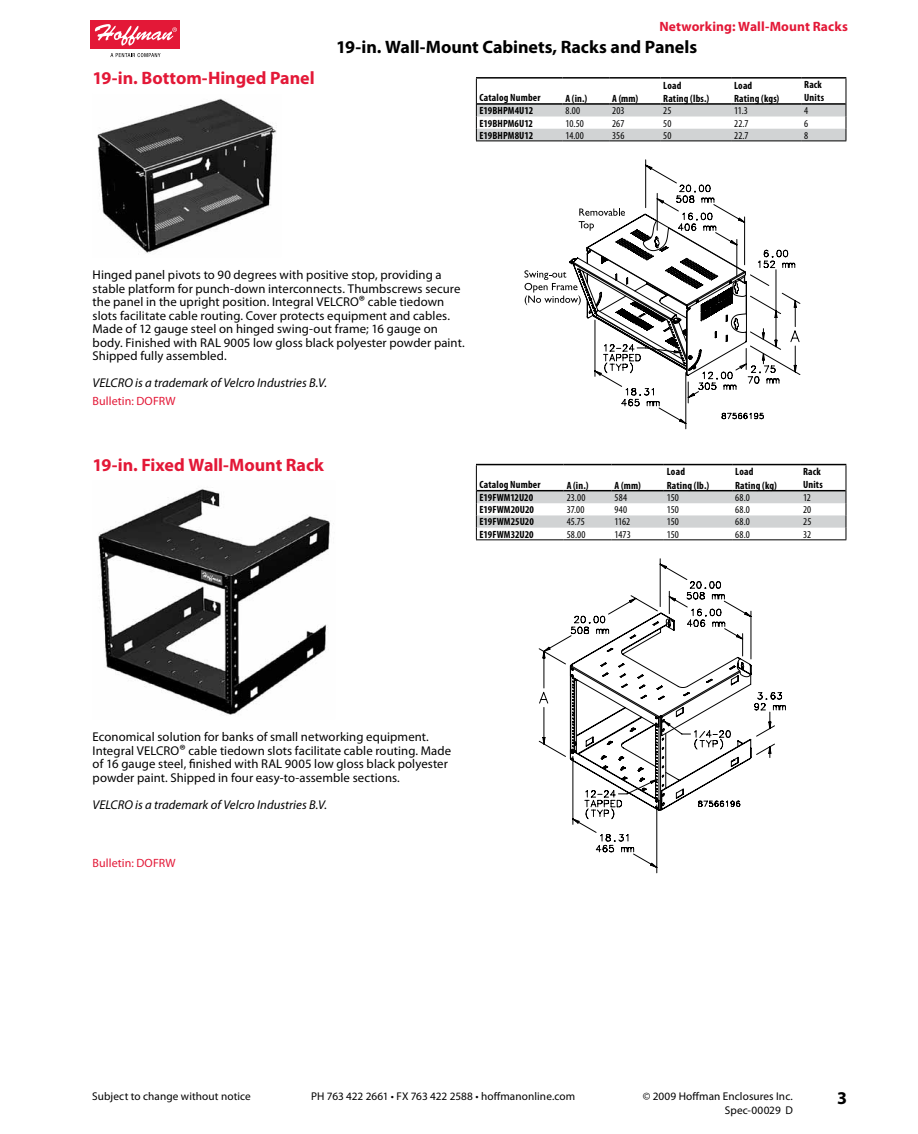
<style>
.page{position:relative;width:918px;height:1134px;background:#fff}
.page>*{position:absolute;margin:0;border:0;box-sizing:border-box;transform-origin:0 0}
.t1{font:700 18px "Myriad Pro";letter-spacing:-.005em;color:#e31837}
.t2{font:700 18px "Myriad Pro";letter-spacing:-.005em;color:#000}
.t3{font:700 13.5px "Myriad Pro";letter-spacing:.01em;color:#e31837}
.t4{font:12.75px/13.5px "Myriad Pro";letter-spacing:.005em;color:#000}
.t5{font:italic 12.75px "Myriad Pro";color:#000}
.t6{font:12px "Myriad Pro";letter-spacing:.005em;color:#e31837}
.t7{font:11.25px "Myriad Pro";letter-spacing:.01em;color:#000}
.t8{font:700 condensed 10.5px/13px "Myriad Pro";letter-spacing:.015em;color:#000}
.t9{font:condensed 10.5px "Myriad Pro";letter-spacing:.01em;color:#000}
.s1{font-size:15px}
</style>
<div class="page">
<div style="left:91px;top:21px;width:89px;height:28px;background:#e31837"></div>
<svg style="left:95px;top:24px;width:82px;height:22px"></svg>
<svg style="left:110px;top:53px;width:50px;height:4px"></svg>
<img style="left:97px;top:98px;width:180px;height:155px">
<hr style="left:476px;top:77px;width:86px;height:2px;background:#000">
<hr style="left:562px;top:77px;width:47px;height:2px;background:#000">
<hr style="left:609px;top:77px;width:51px;height:2px;background:#000">
<hr style="left:660px;top:77px;width:71px;height:2px;background:#000">
<hr style="left:731px;top:77px;width:70px;height:2px;background:#000">
<hr style="left:801px;top:77px;width:45px;height:2px;background:#000">
<hr style="left:476px;top:141px;width:86px;height:1px;background:#000">
<hr style="left:562px;top:141px;width:47px;height:1px;background:#000">
<hr style="left:609px;top:141px;width:51px;height:1px;background:#000">
<hr style="left:660px;top:141px;width:71px;height:1px;background:#000">
<hr style="left:731px;top:141px;width:70px;height:1px;background:#000">
<hr style="left:801px;top:141px;width:45px;height:1px;background:#000">
<svg style="left:476px;top:78px;width:371px;height:63px"></svg>
<svg style="left:524px;top:160px;width:276px;height:269px"></svg>
<img style="left:98px;top:489px;width:232px;height:226px">
<hr style="left:476px;top:464px;width:88px;height:1px;background:#000">
<hr style="left:564px;top:464px;width:48px;height:1px;background:#000">
<hr style="left:612px;top:464px;width:52px;height:1px;background:#000">
<hr style="left:664px;top:464px;width:68px;height:1px;background:#000">
<hr style="left:732px;top:464px;width:68px;height:1px;background:#000">
<hr style="left:800px;top:464px;width:46px;height:1px;background:#000">
<svg style="left:476px;top:465px;width:371px;height:75px"></svg>
<svg style="left:599px;top:692px;width:187px;height:181px"></svg>
<svg style="left:539px;top:559px;width:213px;height:293px"></svg>
<h1 class="t1" style="left:93px;top:66px;width:224px">19-in. Bottom-Hinged Panel</h1>
<p class="t3" style="left:659px;top:18px;width:190px">Networking: Wall-Mount Racks</p>
<h1 class="t2" style="left:336px;top:35px;width:362px">19-in. Wall-Mount Cabinets, Racks and Panels</h1>
<p class="t8" style="left:479px;top:91px;width:63px">Catalog Number</p>
<p class="t8" style="left:565px;top:92px;width:23px">A (in.)</p>
<p class="t8" style="left:612px;top:92px;width:28px">A (mm)</p>
<p class="t8" style="left:663px;top:78px;width:47px">Load<br>Rating (lbs.)</p>
<p class="t8" style="left:734px;top:78px;width:47px">Load<br>Rating (kgs)</p>
<p class="t8" style="left:804px;top:78px;width:21px">Rack<br>Units</p>
<p class="t8" style="left:479px;top:104px;width:55px">E19BHPM4U12</p>
<p class="t9" style="left:566px;top:105px;width:16px">8.00</p>
<p class="t9" style="left:612px;top:105px;width:14px">203</p>
<p class="t9" style="left:663px;top:105px;width:10px">25</p>
<p class="t9" style="left:734px;top:105px;width:15px">11.3</p>
<p class="t9" style="left:804px;top:105px;width:6px">4</p>
<p class="t8" style="left:479px;top:116px;width:55px">E19BHPM6U12</p>
<p class="t9" style="left:566px;top:117px;width:20px">10.50</p>
<p class="t9" style="left:612px;top:117px;width:14px">267</p>
<p class="t9" style="left:663px;top:117px;width:10px">50</p>
<p class="t9" style="left:734px;top:117px;width:16px">22.7</p>
<p class="t9" style="left:804px;top:117px;width:6px">6</p>
<p class="t8" style="left:479px;top:128px;width:55px">E19BHPM8U12</p>
<p class="t9" style="left:566px;top:129px;width:20px">14.00</p>
<p class="t9" style="left:612px;top:129px;width:14px">356</p>
<p class="t9" style="left:663px;top:129px;width:10px">50</p>
<p class="t9" style="left:734px;top:129px;width:16px">22.7</p>
<p class="t9" style="left:804px;top:129px;width:6px">8</p>
<p class="t4" style="left:93px;top:268px;width:374px">Hinged panel pivots to 90 degrees with positive stop, providing a stable platform for punch-down interconnects. Thumbscrews secure the panel in the upright position. Integral VELCRO<span class="s1">®</span> cable tiedown slots facilitate cable routing. Cover protects equipment and cables.<br>Made of 12 gauge steel on hinged swing-out frame; 16 gauge on body. Finished with RAL 9005 low gloss black polyester powder paint.<br>Shipped fully assembled.</p>
<p class="t5" style="left:93px;top:375px;width:236px">VELCRO is a trademark of Velcro Industries B.V.</p>
<p class="t6" style="left:93px;top:393px;width:84px">Bulletin: DOFRW</p>
<h1 class="t1" style="left:93px;top:453px;width:233px">19-in. Fixed Wall-Mount Rack</h1>
<p class="t8" style="left:479px;top:477px;width:63px">Catalog Number</p>
<p class="t8" style="left:567px;top:478px;width:23px">A (in.)</p>
<p class="t8" style="left:615px;top:478px;width:28px">A (mm)</p>
<p class="t8" style="left:667px;top:465px;width:44px">Load<br>Rating (lb.)</p>
<p class="t8" style="left:735px;top:465px;width:43px">Load<br>Rating (kg)</p>
<p class="t8" style="left:803px;top:464px;width:21px">Rack<br>Units</p>
<p class="t8" style="left:479px;top:491px;width:55px">E19FWM12U20</p>
<p class="t9" style="left:567px;top:491px;width:20px">23.00</p>
<p class="t9" style="left:615px;top:491px;width:14px">584</p>
<p class="t9" style="left:667px;top:491px;width:14px">150</p>
<p class="t9" style="left:735px;top:491px;width:16px">68.0</p>
<p class="t9" style="left:803px;top:491px;width:9px">12</p>
<p class="t8" style="left:479px;top:503px;width:56px">E19FWM20U20</p>
<p class="t9" style="left:567px;top:503px;width:19px">37.00</p>
<p class="t9" style="left:615px;top:503px;width:14px">940</p>
<p class="t9" style="left:667px;top:503px;width:14px">150</p>
<p class="t9" style="left:735px;top:503px;width:16px">68.0</p>
<p class="t9" style="left:803px;top:503px;width:10px">20</p>
<p class="t8" style="left:479px;top:515px;width:56px">E19FWM25U20</p>
<p class="t9" style="left:567px;top:516px;width:20px">45.75</p>
<p class="t9" style="left:615px;top:516px;width:17px">1162</p>
<p class="t9" style="left:667px;top:516px;width:14px">150</p>
<p class="t9" style="left:735px;top:516px;width:16px">68.0</p>
<p class="t9" style="left:803px;top:516px;width:10px">25</p>
<p class="t8" style="left:479px;top:527px;width:56px">E19FWM32U20</p>
<p class="t9" style="left:567px;top:528px;width:20px">58.00</p>
<p class="t9" style="left:615px;top:528px;width:18px">1473</p>
<p class="t9" style="left:667px;top:528px;width:14px">150</p>
<p class="t9" style="left:735px;top:528px;width:16px">68.0</p>
<p class="t9" style="left:803px;top:528px;width:10px">32</p>
<p class="t4" style="left:93px;top:730px;width:360px">Economical solution for banks of small networking equipment.<br>Integral VELCRO<span class="s1">®</span> cable tiedown slots facilitate cable routing. Made of 16 gauge steel, finished with RAL 9005 low gloss black polyester powder paint. Shipped in four easy-to-assemble sections.</p>
<p class="t5" style="left:93px;top:796px;width:236px">VELCRO is a trademark of Velcro Industries B.V.</p>
<p class="t6" style="left:93px;top:855px;width:84px">Bulletin: DOFRW</p>
<p class="t7" style="left:92px;top:1089px;width:160px">Subject to change without notice</p>
<p class="t7" style="left:311px;top:1089px;width:266px">PH 763 422 2661 • FX 763 422 2588 • hoffmanonline.com</p>
<p class="t7" style="left:643px;top:1089px;width:152px">© 2009 Hoffman Enclosures Inc.</p>
<h1 class="t2" style="left:837px;top:1087px;width:11px">3</h1>
<p class="t7" style="left:725px;top:1103px;width:70px">Spec-00029 D</p>
</div>
